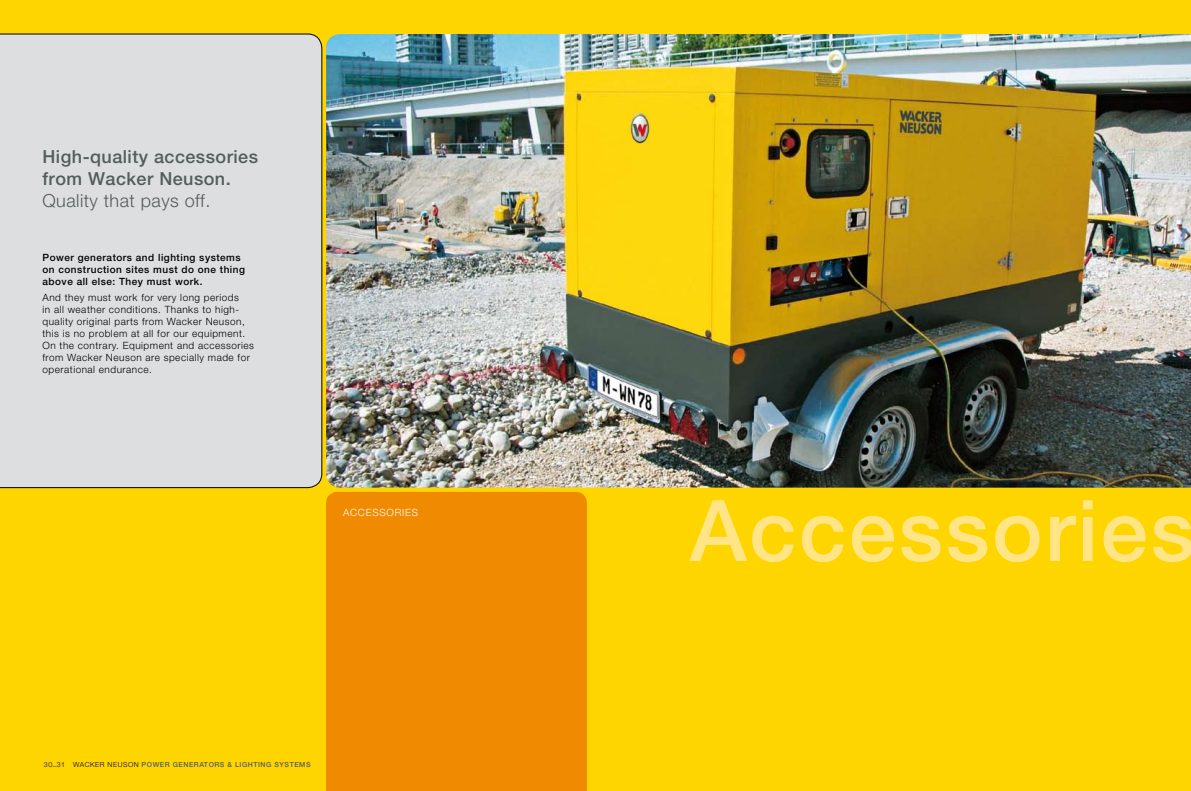
<style>
.page{position:relative;width:1191px;height:791px;background:#ffd500}
.page>*{position:absolute;margin:0;border:0;box-sizing:border-box;transform-origin:0 0}
.t1{font:500 85px "Helvetica Neue";letter-spacing:.03em;color:#ffe586}
.t2{font:500 18px/22px "Helvetica Neue";letter-spacing:.025em;color:#535d5c}
.t3{font:300 18px "Helvetica Neue";letter-spacing:.025em;color:#535d5c}
.t4{font:300 10px/12px "Helvetica Neue";letter-spacing:.05em;color:#000}
.t5{font:500 10px/12px "Helvetica Neue";letter-spacing:.05em;color:#000}
.t6{font:300 10px "Helvetica Neue";letter-spacing:.075em;color:#fff}
.t7{font:500 7px "Helvetica Neue";letter-spacing:.075em;color:#535d5c}
.s1{font-weight:300;color:#000}
</style>
<div class="page">
<div style="left:326px;top:492px;width:261px;height:299px;background:#f08a00"></div>
<img style="left:326px;top:34px;width:865px;height:454px">
<div style="left:0;top:34px;width:322px;height:454px;background:#dddedf"></div>
<h2 class="t2" style="left:43px;top:146px;width:217px">High-quality accessories from Wacker Neuson.</h2>
<h2 class="t3" style="left:43px;top:190px;width:169px">Quality that pays off.</h2>
<p class="t5" style="left:43px;top:251px;width:204px">Power generators and lighting systems on construction sites must do one thing above all else: They must work.</p>
<p class="t4" style="left:43px;top:291px;width:213px">And they must work for very long periods<br>in all weather conditions. Thanks to high&shy;quality original parts from Wacker Neuson, this is no problem at all for our equipment.<br>On the contrary. Equipment and accessories from Wacker Neuson are specially made for operational endurance.</p>
<p class="t6" style="left:343px;top:506px;width:76px">ACCESSORIES</p>
<p class="t7" style="left:44px;top:760px;width:268px"><span class="s1">30_31 WACKER NEUSON</span> POWER GENERATORS &amp; LIGHTING SYSTEMS</p>
<h1 class="t1" style="left:690px;top:480px;width:506px">Accessories</h1>
</div>
